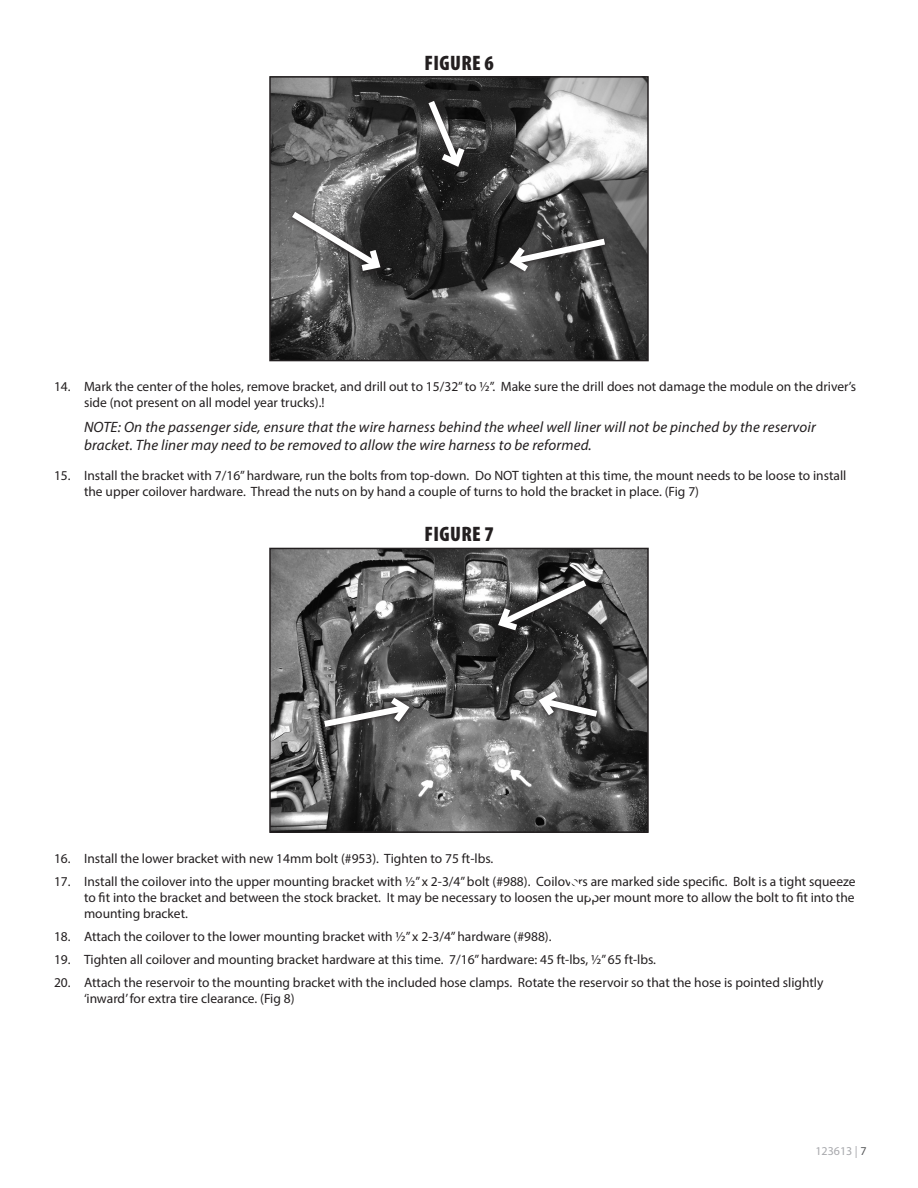
<style>
.page{position:relative;width:918px;height:1188px;background:#fff}
.page>*{position:absolute;margin:0;border:0;box-sizing:border-box;transform-origin:0 0}
.Photo-Caption{font:900 condensed 21px "Myriad Pro";letter-spacing:.02em;color:#231f20}
.Special__-_Note{font:italic 15px/18px "Myriad Pro";letter-spacing:.01em;color:#231f20}
.t1{font:13.5px/16.2px "Myriad Pro";color:#231f20}
.t2{font:12px "Myriad Pro";color:#a8a9ad}
.s1{color:#57585a}
</style>
<div class="page">
<img style="left:272px;top:79px;width:374px;height:279px">
<div style="left:269px;top:76px;width:380px;height:285px;border:2px solid #231f20"></div>
<svg style="left:423px;top:96px;width:47px;height:77px"></svg>
<svg style="left:423px;top:94px;width:46px;height:77px;background:#545454"></svg>
<svg style="left:505px;top:234px;width:107px;height:43px;background:#5d5d5d"></svg>
<svg style="left:287px;top:207px;width:99px;height:70px"></svg>
<svg style="left:285px;top:206px;width:100px;height:69px;background:#6d6d6d"></svg>
<img style="left:272px;top:551px;width:374px;height:279px">
<div style="left:269px;top:548px;width:380px;height:285px;border:2px solid #231f20"></div>
<svg style="left:319px;top:693px;width:96px;height:40px"></svg>
<svg style="left:318px;top:692px;width:96px;height:39px"></svg>
<svg style="left:534px;top:686px;width:69px;height:37px"></svg>
<svg style="left:535px;top:686px;width:69px;height:36px"></svg>
<svg style="left:493px;top:575px;width:99px;height:61px"></svg>
<svg style="left:494px;top:575px;width:99px;height:60px;background:#5f5f5f"></svg>
<p class="Photo-Caption" style="left:424px;top:49px;width:71px">FIGURE 6</p>
<p class="t1" style="left:84px;top:378px;width:774px;text-indent:-30px">14. Mark the center of the holes, remove bracket, and drill out to 15/32” to ½”. Make sure the drill does not damage the module on the driver’s side (not present on all model year trucks).!</p>
<p class="Special__-_Note" style="left:84px;top:418px;width:733px">NOTE: On the passenger side, ensure that the wire harness behind the wheel well liner will not be pinched by the reservoir bracket. The liner may need to be removed to allow the wire harness to be reformed.</p>
<p class="t1" style="left:84px;top:467px;width:764px;text-indent:-30px">15. Install the bracket with 7/16” hardware, run the bolts from top-down. Do NOT tighten at this time, the mount needs to be loose to install the upper coilover hardware. Thread the nuts on by hand a couple of turns to hold the bracket in place. (Fig 7)</p>
<p class="Photo-Caption" style="left:424px;top:521px;width:71px">FIGURE 7</p>
<p class="t1" style="left:54px;top:850px;width:441px">16. Install the lower bracket with new 14mm bolt (#953). Tighten to 75 ft-lbs.</p>
<p class="t1" style="left:84px;top:873px;width:773px;text-align:justify;text-indent:-30px">17. Install the coilover into the upper mounting bracket with ½” x 2-3/4” bolt (#988). Coilovers are marked side specific. Bolt is a tight squeeze to fit into the bracket and between the stock bracket. It may be necessary to loosen the upper mount more to allow the bolt to fit into the mounting bracket.</p>
<p class="t1" style="left:54px;top:928px;width:499px">18. Attach the coilover to the lower mounting bracket with ½” x 2-3/4” hardware (#988).</p>
<p class="t1" style="left:54px;top:951px;width:604px">19. Tighten all coilover and mounting bracket hardware at this time. 7/16” hardware: 45 ft-lbs, ½” 65 ft-lbs.</p>
<p class="t1" style="left:84px;top:974px;width:741px;text-indent:-30px">20. Attach the reservoir to the mounting bracket with the included hose clamps. Rotate the reservoir so that the hose is pointed slightly ‘inward’ for extra tire clearance. (Fig 8)</p>
<p class="t2" style="left:815px;top:1143px;width:53px">123613 | <span class="s1">7</span></p>
</div>
